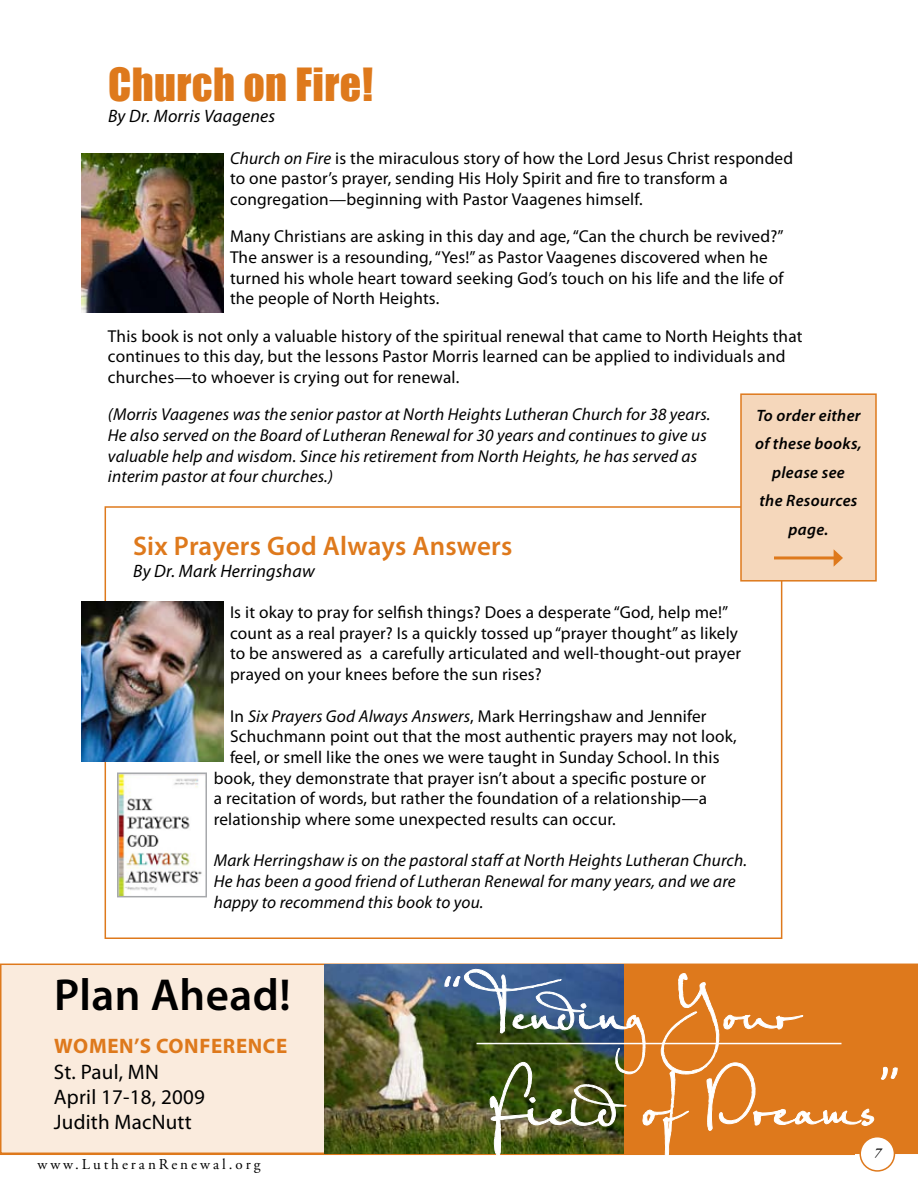
<style>
.page{position:relative;width:918px;height:1188px;background:#fff}
.page>*{position:absolute;margin:0;border:0;box-sizing:border-box;transform-origin:0 0}
.t1{font:600 45px "Myriad Pro";letter-spacing:.01em;color:#000}
.t2{font:42px "Impact";letter-spacing:.01em;color:#de791c}
.t3{font:600 27px "Myriad Pro";letter-spacing:.01em;color:#de791c}
.t4{font:21px/25.2px "Myriad Pro";letter-spacing:.01em;color:#000}
.t5{font:700 21px "Myriad Pro";letter-spacing:.03em;color:#de791c}
.t6{font:italic 18px "Myriad Pro";letter-spacing:.01em;color:#000}
.t7{font:17.25px/20.7px "Myriad Pro";letter-spacing:.01em;color:#000}
.t8{font:italic 17.25px/20.7px "Myriad Pro";letter-spacing:.01em;color:#000}
.t9{font:italic 600 16.5px/28.5px "Myriad Pro";letter-spacing:.02em;color:#000;text-align:center}
.t10{font:15px "Adobe Garamond Pro";letter-spacing:.2em;color:#000}
.t11{font:italic 600 13.5px "Adobe Garamond Pro";color:#000}
.s1{font-style:italic}
</style>
<div class="page">
<div style="left:0;top:964px;width:918px;height:190px;background:#faebdd"></div>
<div style="left:604px;top:964px;width:314px;height:189px;background:#de791c"></div>
<hr style="left:0;top:1154px;width:855px;height:1px;background:#de791c">
<img style="left:81px;top:153px;width:142px;height:159px">
<img style="left:81px;top:602px;width:142px;height:159px">
<img style="left:120px;top:775px;width:82px;height:119px">
<div style="left:117px;top:772px;width:90px;height:125px;border:2px solid #a7a9ac"></div>
<img style="left:324px;top:964px;width:300px;height:189px">
<svg style="left:445px;top:969px;width:452px;height:191px"></svg>
<div style="left:860px;top:1137px;width:34px;height:34px;background:#fff;border-radius:50%"></div>
<div style="left:860px;top:1136px;width:35px;height:36px;border:2px solid #de791c;border-radius:50%"></div>
<div style="left:741px;top:394px;width:135px;height:187px;background:#f5d7bb"></div>
<div style="left:740px;top:393px;width:137px;height:189px;border:2px solid #de791c"></div>
<hr style="left:477px;top:1043px;width:365px;height:1px;background:#fff">
<hr style="left:774px;top:556px;width:62px;height:3px;background:#de791c">
<svg style="left:834px;top:549px;width:9px;height:17px"></svg>
<h2 class="t2" style="left:108px;top:58px;width:267px">Church on Fire!</h2>
<p class="t6" style="left:108px;top:105px;width:169px">By Dr. Morris Vaagenes</p>
<p class="t7" style="left:230px;top:147px;width:565px"><span class="s1">Church on Fire</span> is the miraculous story of how the Lord Jesus Christ responded to one pastor’s prayer, sending His Holy Spirit and fire to transform a congregation—beginning with Pastor Vaagenes himself.</p>
<p class="t7" style="left:230px;top:226px;width:555px">Many Christians are asking in this day and age, “Can the church be revived?” The answer is a resounding, “Yes!” as Pastor Vaagenes discovered when he turned his whole heart toward seeking God’s touch on his life and the life of the people of North Heights.</p>
<p class="t7" style="left:108px;top:325px;width:696px">This book is not only a valuable history of the spiritual renewal that came to North Heights that continues to this day, but the lessons Pastor Morris learned can be applied to individuals and churches—to whoever is crying out for renewal.</p>
<p class="t8" style="left:108px;top:404px;width:604px">(Morris Vaagenes was the senior pastor at North Heights Lutheran Church for 38 years.<br>He also served on the Board of Lutheran Renewal for 30 years and continues to give us valuable help and wisdom. Since his retirement from North Heights, he has served as interim pastor at four churches.)</p>
<p class="t9" style="left:755px;top:401px;width:108px">To order either of these books, please see<br>the Resources page.</p>
<h3 class="t3" style="left:133px;top:529px;width:381px">Six Prayers God Always Answers</h3>
<p class="t6" style="left:133px;top:559px;width:183px">By Dr. Mark Herringshaw</p>
<p class="t7" style="left:230px;top:602px;width:513px">Is it okay to pray for selfish things? Does a desperate “God, help me!” count as a real prayer? Is a quickly tossed up “prayer thought” as likely to be answered as a carefully articulated and well-thought-out prayer prayed on your knees before the sun rises?</p>
<p class="t7" style="left:230px;top:705px;width:478px">In <span class="s1">Six Prayers God Always Answers</span>, Mark Herringshaw and Jennifer</p>
<p class="t7" style="left:230px;top:726px;width:508px">Schuchmann point out that the most authentic prayers may not look,</p>
<p class="t7" style="left:230px;top:746px;width:491px">feel, or smell like the ones we were taught in Sunday School. In this</p>
<p class="t7" style="left:214px;top:767px;width:494px">book, they demonstrate that prayer isn’t about a specific posture or</p>
<p class="t7" style="left:214px;top:788px;width:495px">a recitation of words, but rather the foundation of a relationship—a</p>
<p class="t7" style="left:214px;top:809px;width:404px">relationship where some unexpected results can occur.</p>
<p class="t8" style="left:214px;top:850px;width:535px">Mark Herringshaw is on the pastoral staff at North Heights Lutheran Church.<br>He has been a good friend of Lutheran Renewal for many years, and we are happy to recommend this book to you.</p>
<h1 class="t1" style="left:54px;top:967px;width:238px">Plan Ahead!</h1>
<p class="t5" style="left:54px;top:1033px;width:235px">WOMEN’S CONFERENCE</p>
<p class="t4" style="left:54px;top:1059px;width:152px">St. Paul, MN<br>April 17-18, 2009<br>Judith MacNutt</p>
<p class="t10" style="left:38px;top:1155px;width:225px">www.LutheranRenewal.org</p>
<p class="t11" style="left:874px;top:1145px;width:8px">7</p>
</div>
